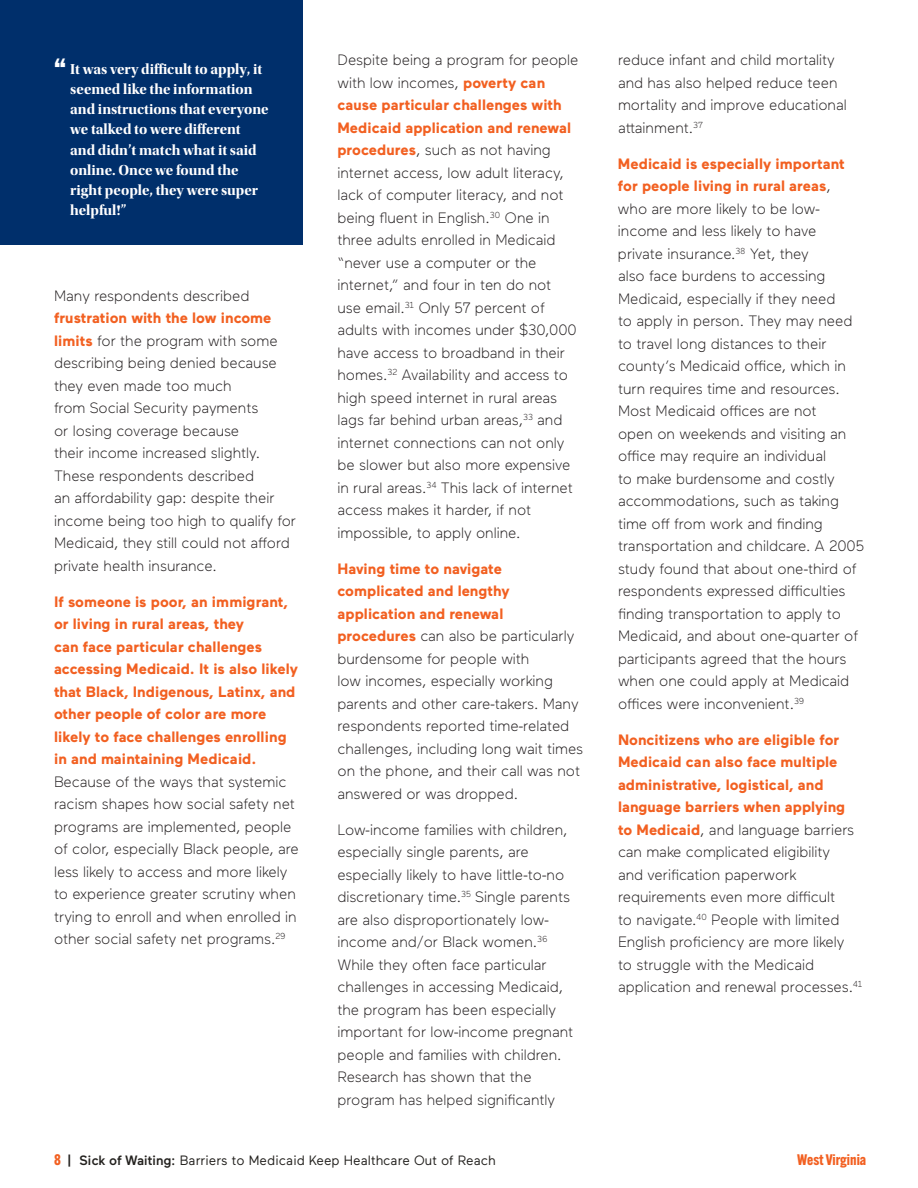
<style>
.page{position:relative;width:918px;height:1188px;background:#fff}
.page>*{position:absolute;margin:0;border:0;box-sizing:border-box;transform-origin:0 0}
.t1{font:300 15px/22.5px "Maax";color:#231f20}
.t2{font:700 15px/22.5px "Maax";color:#f26021}
.t3{font:15px/20.2px "Utopia Std Bold Disp";color:#fff}
.t4{font:700 15px "Alternate Gothic ATF";color:#f26021}
.t5{font:13.5px "Maax";color:#23211e}
.s1{font-family:"Archivo";font-weight:900;font-size:24px}
.s2{font-weight:700;color:#f26021}
.s3{font-family:"Alternate Gothic ATF";font-weight:700;font-size:15px;color:#f26021}
.s4{font-weight:500}
</style>
<div class="page">
<div style="left:0;top:0;width:303px;height:244px;background:#002f6b"></div>
<p class="t3" style="left:70px;top:59px;width:200px;text-indent:-16px"><span class="s1">“</span> It was very difficult to apply, it seemed like the information and instructions that everyone we talked to were different and didn’t match what it said online. Once we found the right people, they were super helpful!”</p>
<p class="t1" style="left:54px;top:284px;width:197px">Many respondents described</p>
<p class="t1" style="left:54px;top:306px;width:244px"><span class="s2">frustration with the low income limits</span> for the program with some describing being denied because they even made too much<br>from Social Security payments<br>or losing coverage because<br>their income increased slightly.<br>These respondents described<br>an affordability gap: despite their income being too high to qualify for<br>Medicaid, they still could not afford private health insurance.</p>
<p class="t2" style="left:54px;top:590px;width:245px">If someone is poor, an immigrant, or living in rural areas, they<br>can face particular challenges accessing Medicaid. It is also likely that Black, Indigenous, Latinx, and other people of color are more likely to face challenges enrolling in and maintaining Medicaid.</p>
<p class="t1" style="left:54px;top:770px;width:246px">Because of the ways that systemic racism shapes how social safety net programs are implemented, people of color, especially Black people, are less likely to access and more likely to experience greater scrutiny when trying to enroll and when enrolled in other social safety net programs.<sup>29</sup></p>
<p class="t1" style="left:337px;top:48px;width:243px">Despite being a program for people with low incomes, <span class="s2">poverty can cause particular challenges with Medicaid application and renewal procedures</span>, such as not having internet access, low adult literacy, lack of computer literacy, and not being fluent in English.<sup>30</sup> One in three adults enrolled in Medicaid “never use a computer or the internet,” and four in ten do not use email.<sup>31</sup> Only 57 percent of adults with incomes under $30,000 have access to broadband in their homes.<sup>32</sup> Availability and access to high speed internet in rural areas lags far behind urban areas,<sup>33</sup> and internet connections can not only be slower but also more expensive in rural areas.<sup>34</sup> This lack of internet access makes it harder, if not impossible, to apply online.</p>
<p class="t1" style="left:337px;top:557px;width:247px"><span class="s2">Having time to navigate complicated and lengthy application and renewal procedures</span> can also be particularly burdensome for people with<br>low incomes, especially working parents and other care-takers. Many respondents reported time-related challenges, including long wait times on the phone, and their call was not answered or was dropped.</p>
<p class="t1" style="left:337px;top:818px;width:237px">Low-income families with children, especially single parents, are especially likely to have little-to-no discretionary time.<sup>35</sup> Single parents are also disproportionately low&shy;income and/or Black women.<sup>36<br></sup>While they often face particular challenges in accessing Medicaid, the program has been especially important for low-income pregnant people and families with children.<br>Research has shown that the program has helped significantly</p>
<p class="t1" style="left:618px;top:48px;width:230px">reduce infant and child mortality and has also helped reduce teen mortality and improve educational attainment.<sup>37</sup></p>
<p class="t1" style="left:618px;top:152px;width:248px"><span class="s2">Medicaid is especially important for people living in rural areas</span>,<br>who are more likely to be low&shy;income and less likely to have private insurance.<sup>38</sup> Yet, they<br>also face burdens to accessing<br>Medicaid, especially if they need<br>to apply in person. They may need to travel long distances to their county’s Medicaid office, which in turn requires time and resources.<br>Most Medicaid offices are not<br>open on weekends and visiting an office may require an individual<br>to make burdensome and costly accommodations, such as taking time off from work and finding transportation and childcare. A 2005 study found that about one-third of respondents expressed difficulties finding transportation to apply to<br>Medicaid, and about one-quarter of participants agreed that the hours when one could apply at Medicaid offices were inconvenient.<sup>39</sup></p>
<p class="t1" style="left:618px;top:728px;width:246px"><span class="s2">Noncitizens who are eligible for Medicaid can also face multiple administrative, logistical, and language barriers when applying to Medicaid</span>, and language barriers can make complicated eligibility<br>and verification paperwork requirements even more difficult<br>to navigate.<sup>40</sup> People with limited English proficiency are more likely to struggle with the Medicaid application and renewal processes.<sup>41</sup></p>
<p class="t5" style="left:54px;top:1153px;width:443px"><span class="s3">8</span> <span class="s4">| Sick of Waiting:</span> Barriers to Medicaid Keep Healthcare Out of Reach</p>
<p class="t4" style="left:797px;top:1150px;width:70px">West Virginia</p>
</div>
